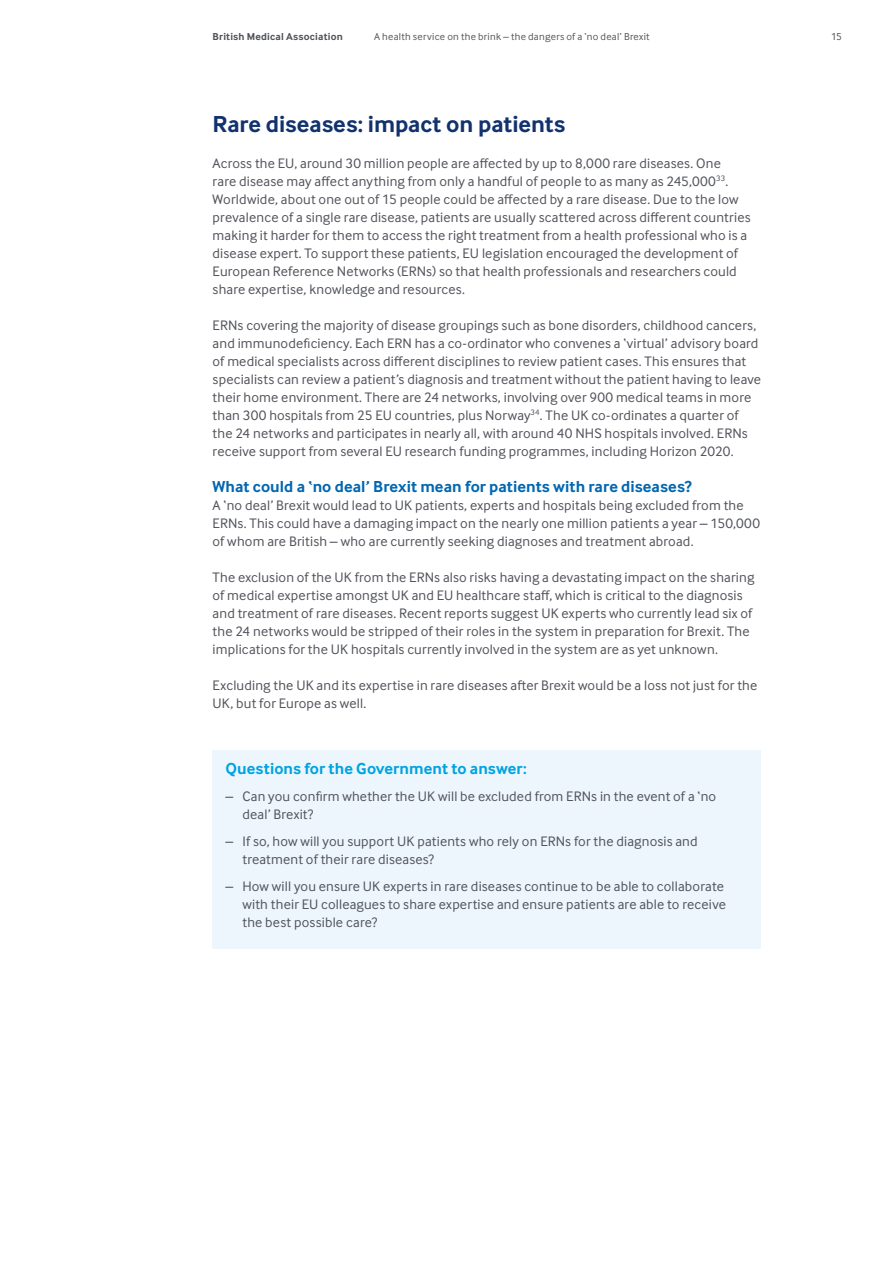
<style>
.page{position:relative;width:893px;height:1263px;background:#fff}
.page>*{position:absolute;margin:0;border:0;box-sizing:border-box;transform-origin:0 0}
.t1{font:700 24px "Inter Face";letter-spacing:-.005em;color:#12326e}
.t2{font:700 16.5px "Inter Face";letter-spacing:.005em;color:#0067b1}
.t3{font:700 16.5px "Inter Face";letter-spacing:.005em;color:#00a3e1}
.t4{font:14.25px/18px "Inter Face";letter-spacing:.01em;color:#50535a}
.t5{font:10.5px "Inter Face";letter-spacing:.025em;color:#575756}
.t6{font:700 10.5px "Inter Face";letter-spacing:.02em;color:#50535a}
.t7{font:10.5px "Inter Face";color:#50535a}
</style>
<div class="page">
<div style="left:213px;top:750px;width:548px;height:198px;background:#eef6fd"></div>
<p class="t6" style="left:213px;top:30px;width:132px">British Medical Association</p>
<p class="t5" style="left:374px;top:31px;width:277px">A health service on the brink – the dangers of a ‘no deal’ Brexit</p>
<p class="t7" style="left:831px;top:31px;width:12px">15</p>
<h1 class="t1" style="left:213px;top:110px;width:354px">Rare diseases: impact on patients</h1>
<p class="t4" style="left:213px;top:154px;width:540px">Across the EU, around 30 million people are affected by up to 8,000 rare diseases. One<br>rare disease may affect anything from only a handful of people to as many as 245,000<sup>33</sup>.<br>Worldwide, about one out of 15 people could be affected by a rare disease. Due to the low prevalence of a single rare disease, patients are usually scattered across different countries making it harder for them to access the right treatment from a health professional who is a disease expert. To support these patients, EU legislation encouraged the development of European Reference Networks (ERNs) so that health professionals and researchers could share expertise, knowledge and resources.</p>
<p class="t4" style="left:213px;top:316px;width:550px">ERNs covering the majority of disease groupings such as bone disorders, childhood cancers, and immunodeficiency. Each ERN has a co-ordinator who convenes a ‘virtual’ advisory board of medical specialists across different disciplines to review patient cases. This ensures that specialists can review a patient’s diagnosis and treatment without the patient having to leave their home environment. There are 24 networks, involving over 900 medical teams in more than 300 hospitals from 25 EU countries, plus Norway<sup>34</sup>. The UK co-ordinates a quarter of the 24 networks and participates in nearly all, with around 40 NHS hospitals involved. ERNs receive support from several EU research funding programmes, including Horizon 2020.</p>
<p class="t2" style="left:213px;top:477px;width:480px">What could a ‘no deal’ Brexit mean for patients with rare diseases?</p>
<p class="t4" style="left:213px;top:496px;width:549px">A ‘no deal’ Brexit would lead to UK patients, experts and hospitals being excluded from the<br>ERNs. This could have a damaging impact on the nearly one million patients a year – 150,000 of whom are British – who are currently seeking diagnoses and treatment abroad.</p>
<p class="t4" style="left:213px;top:568px;width:543px">The exclusion of the UK from the ERNs also risks having a devastating impact on the sharing of medical expertise amongst UK and EU healthcare staff, which is critical to the diagnosis and treatment of rare diseases. Recent reports suggest UK experts who currently lead six of the 24 networks would be stripped of their roles in the system in preparation for Brexit. The implications for the UK hospitals currently involved in the system are as yet unknown.</p>
<p class="t4" style="left:213px;top:676px;width:546px">Excluding the UK and its expertise in rare diseases after Brexit would be a loss not just for the<br>UK, but for Europe as well.</p>
<p class="t3" style="left:225px;top:759px;width:303px">Questions for the Government to answer:</p>
<p class="t4" style="left:242px;top:787px;width:475px;text-indent:-17px">– Can you confirm whether the UK will be excluded from ERNs in the event of a ‘no deal’ Brexit?</p>
<p class="t4" style="left:242px;top:832px;width:457px;text-indent:-17px">– If so, how will you support UK patients who rely on ERNs for the diagnosis and treatment of their rare diseases?</p>
<p class="t4" style="left:242px;top:877px;width:485px;text-indent:-17px">– How will you ensure UK experts in rare diseases continue to be able to collaborate with their EU colleagues to share expertise and ensure patients are able to receive the best possible care?</p>
</div>
